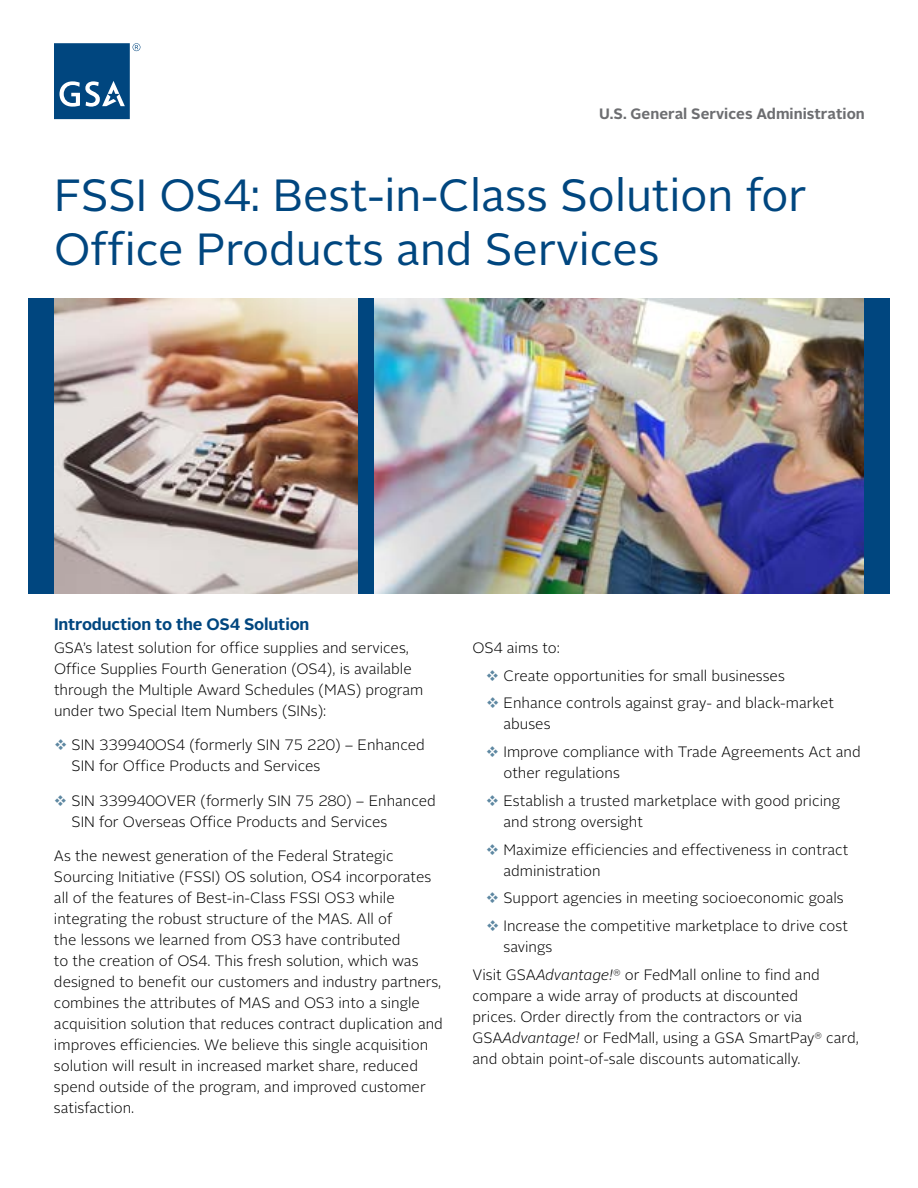
<style>
.page{position:relative;width:918px;height:1188px;background:#fff}
.page>*{position:absolute;margin:0;border:0;box-sizing:border-box;transform-origin:0 0}
.Head{font:45px/54px "Alright Sans";color:#00467f}
.Subheads{font:700 16.5px "Alright Sans";letter-spacing:-.01em;color:#00467f}
.Body_Copy{font:300 15px/21px "Alright Sans";color:#000}
.t1{font:700 15px "Alright Sans";color:#6d6e71}
.s1{color:#5d87a1}
.s2{font-style:italic}
</style>
<div class="page">
<svg style="left:54px;top:43px;width:86px;height:76px"></svg>
<div style="left:28px;top:298px;width:862px;height:296px;background:#00467f"></div>
<img style="left:54px;top:298px;width:303px;height:296px">
<img style="left:375px;top:298px;width:489px;height:296px">
<p class="t1" style="left:599px;top:103px;width:267px">U.S. General Services Administration</p>
<p class="Head" style="left:54px;top:170px;width:754px">FSSI OS4: Best-in-Class Solution for<br>Office Products and Services</p>
<p class="Subheads" style="left:54px;top:613px;width:257px">Introduction to the OS4 Solution</p>
<p class="Body_Copy" style="left:54px;top:637px;width:371px">GSA’s latest solution for office supplies and services, Office Supplies Fourth Generation (OS4), is available through the Multiple Award Schedules (MAS) program under two Special Item Numbers (SINs):</p>
<p class="Body_Copy" style="left:72px;top:735px;width:355px;text-indent:-18px"><span class="s1">❖</span> SIN 339940OS4 (formerly SIN 75 220) – Enhanced<br>SIN for Office Products and Services</p>
<p class="Body_Copy" style="left:72px;top:790px;width:366px;text-indent:-18px"><span class="s1">❖</span> SIN 339940OVER (formerly SIN 75 280) – Enhanced<br>SIN for Overseas Office Products and Services</p>
<p class="Body_Copy" style="left:54px;top:846px;width:390px">As the newest generation of the Federal Strategic Sourcing Initiative (FSSI) OS solution, OS4 incorporates all of the features of Best-in-Class FSSI OS3 while integrating the robust structure of the MAS. All of<br>the lessons we learned from OS3 have contributed<br>to the creation of OS4. This fresh solution, which was designed to benefit our customers and industry partners, combines the attributes of MAS and OS3 into a single acquisition solution that reduces contract duplication and improves efficiencies. We believe this single acquisition solution will result in increased market share, reduced spend outside of the program, and improved customer satisfaction.</p>
<p class="Body_Copy" style="left:472px;top:637px;width:89px">OS4 aims to:</p>
<p class="Body_Copy" style="left:486px;top:665px;width:300px"><span class="s1">❖</span> Create opportunities for small businesses</p>
<p class="Body_Copy" style="left:504px;top:693px;width:332px;text-indent:-18px"><span class="s1">❖</span> Enhance controls against gray- and black-market abuses</p>
<p class="Body_Copy" style="left:504px;top:742px;width:359px;text-indent:-18px"><span class="s1">❖</span> Improve compliance with Trade Agreements Act and other regulations</p>
<p class="Body_Copy" style="left:504px;top:790px;width:338px;text-indent:-18px"><span class="s1">❖</span> Establish a trusted marketplace with good pricing and strong oversight</p>
<p class="Body_Copy" style="left:504px;top:839px;width:346px;text-indent:-18px"><span class="s1">❖</span> Maximize efficiencies and effectiveness in contract administration</p>
<p class="Body_Copy" style="left:486px;top:888px;width:359px"><span class="s1">❖</span> Support agencies in meeting socioeconomic goals</p>
<p class="Body_Copy" style="left:504px;top:916px;width:346px;text-indent:-18px"><span class="s1">❖</span> Increase the competitive marketplace to drive cost savings</p>
<p class="Body_Copy" style="left:472px;top:964px;width:388px">Visit GSA<span class="s2">Advantage!</span><sup>®</sup> or FedMall online to find and compare a wide array of products at discounted<br>prices. Order directly from the contractors or via GSA<span class="s2">Advantage!</span> or FedMall, using a GSA SmartPay<sup>®</sup> card, and obtain point-of-sale discounts automatically.</p>
</div>
